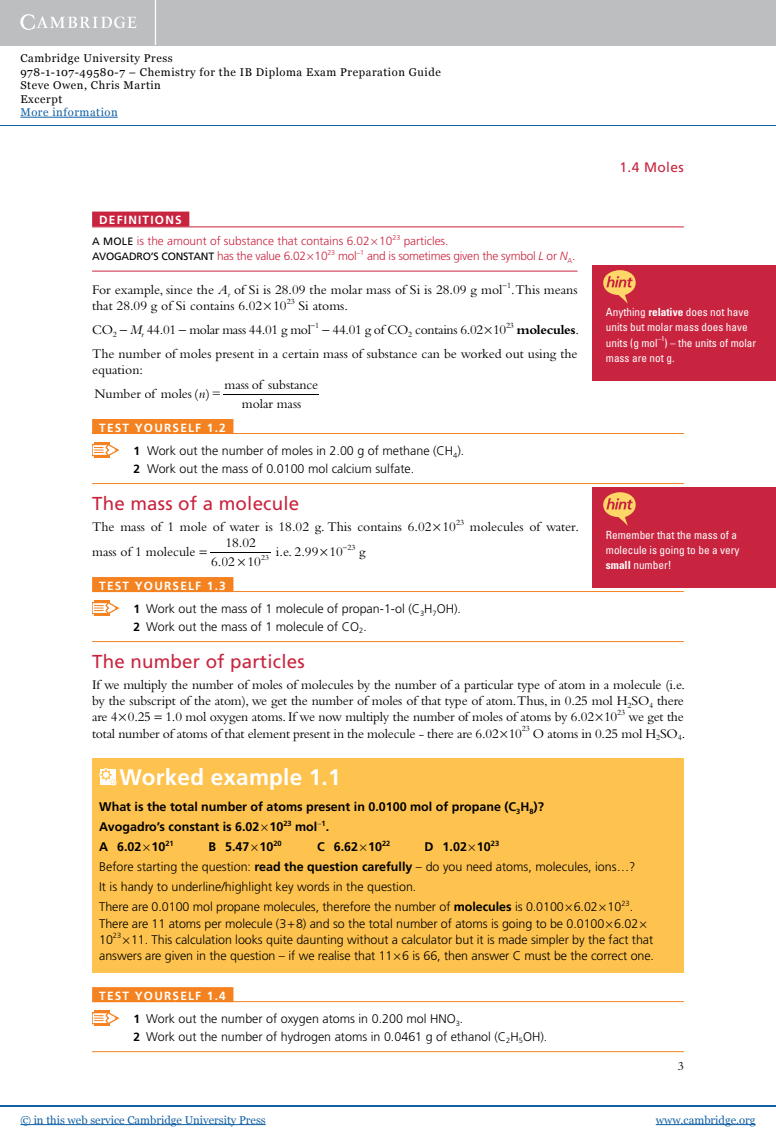
<style>
.page{position:relative;width:776px;height:1144px;background:#fff}
.page>*{position:absolute;margin:0;border:0;box-sizing:border-box;transform-origin:0 0}
.t1{font:700 22.5px "Frutiger";letter-spacing:.01em;color:#fff}
.t2{font:18.75px "Frutiger";letter-spacing:.01em;color:#c9243f}
.t3{font:13.75px/16.2px "Bembo";color:#000;text-align:right}
.t4{font:13.75px/23.8px "Bembo";letter-spacing:-.02em;color:#000}
.t5{font:13.75px "Frutiger";letter-spacing:.03em;color:#c9243f}
.t6{font:italic 13.75px "Bembo";color:#000}
.t7{font:300 12.5px/17.5px "Frutiger";color:#000}
.t8{font:700 12.5px/20px "Frutiger";color:#000}
.t9{font:12.5px "Bembo";color:#000}
.t10{font:300 11.88px/21px "Frutiger";color:#c9243f}
.t11{font:700 11.88px "Frutiger";letter-spacing:.1em;color:#fff}
.t12{font:300 11.88px "Frutiger";letter-spacing:-.02em;color:#c9243f}
.t13{font:condensed 11.25px/15px "Univers";color:#fff}
.t14{font:11.25px/13.4px "Georgia";letter-spacing:.05em;color:#000}
.t15{font:11.25px "Georgia";color:#115fa4}
.t16{font:11.25px "Georgia";letter-spacing:.05em;color:#115fa4}
.t17{font:10.62px "Frutiger";letter-spacing:-.02em;color:#000}
.t18{font:8.25px "Bembo";color:#000}
.t19{font:700 7.5px "Frutiger";color:#000}
.t20{font:300 7.5px "Frutiger";color:#000}
.t21{font:300 7.12px "Frutiger";color:#c9243f}
.s1{font-weight:700;color:#fff}
.s2{font-weight:400;font-size:10.62px;color:#000}
.s3{font-weight:300;font-size:11.88px;color:#c9243f}
.s4{font-style:italic}
.s5{font-weight:700}
.s6{font-weight:700;font-size:11.88px}
</style>
<div class="page">
<div style="left:0;top:0;width:776px;height:45px;background:#bcbec0"></div>
<hr style="left:155px;top:0;width:1px;height:45px;background:#fff">
<svg style="left:20px;top:14px;width:117px;height:16px"></svg>
<hr style="left:20px;top:117px;width:98px;height:1px;background:#115fa4">
<hr style="left:0;top:125px;width:776px;height:1px;background:#115fa4">
<hr style="left:0;top:1104px;width:776px;height:1px;background:#115fa4">
<hr style="left:20px;top:1124px;width:246px;height:1px;background:#115fa4">
<hr style="left:656px;top:1124px;width:100px;height:1px;background:#115fa4">
<div style="left:92px;top:758px;width:592px;height:214px;background:#fec34e"></div>
<div style="left:92px;top:211px;width:97px;height:15px;background:#c9243f"></div>
<hr style="left:92px;top:226px;width:592px;height:1px;background:#c9243f">
<hr style="left:92px;top:271px;width:486px;height:1px;background:#c9243f">
<div style="left:92px;top:419px;width:141px;height:15px;background:#f58220"></div>
<hr style="left:92px;top:433px;width:592px;height:1px;background:#f58220">
<hr style="left:92px;top:483px;width:592px;height:1px;background:#f58220">
<div style="left:92px;top:577px;width:141px;height:15px;background:#f58220"></div>
<hr style="left:92px;top:591px;width:592px;height:1px;background:#f58220">
<hr style="left:92px;top:641px;width:592px;height:1px;background:#f58220">
<div style="left:92px;top:986px;width:141px;height:15px;background:#f58220"></div>
<hr style="left:92px;top:1001px;width:592px;height:1px;background:#f58220">
<hr style="left:92px;top:1051px;width:592px;height:1px;background:#f58220">
<hr style="left:224px;top:393px;width:95px;height:1px;background:#000">
<svg style="left:92px;top:442px;width:28px;height:15px"></svg>
<hr style="left:211px;top:551px;width:60px;height:1px;background:#000">
<svg style="left:92px;top:600px;width:28px;height:15px"></svg>
<svg style="left:99px;top:768px;width:18px;height:18px"></svg>
<svg style="left:92px;top:1010px;width:28px;height:15px"></svg>
<div style="left:592px;top:265px;width:184px;height:115px;background:#c9243f"></div>
<svg style="left:603px;top:270px;width:33px;height:33px"></svg>
<div style="left:592px;top:487px;width:184px;height:100px;background:#c9243f"></div>
<svg style="left:603px;top:492px;width:33px;height:33px"></svg>
<p class="t14" style="left:20px;top:51px;width:422px">Cambridge University Press<br>978-1-107-49580-7 – Chemistry for the IB Diploma Exam Preparation Guide Steve Owen, Chris Martin<br>Excerpt</p>
<p class="t16" style="left:20px;top:104px;width:99px">More information</p>
<p class="t10" style="left:92px;top:209px;width:302px;text-indent:7px"><span class="s1">DEFINITIONS<br></span><span class="s2">A MOLE</span> is the amount of substance that contains 6.02 10</p>
<p class="t21" style="left:392px;top:233px;width:9px">23</p>
<p class="t10" style="left:404px;top:231px;width:46px">particles.</p>
<p class="t17" style="left:92px;top:250px;width:237px">AVOGADRO’S CONSTANT <span class="s3">has the value 6.02 10</span></p>
<p class="t21" style="left:327px;top:248px;width:9px">23</p>
<p class="t10" style="left:338px;top:246px;width:20px">mol</p>
<p class="t21" style="left:356px;top:248px;width:9px">−1</p>
<p class="t12" style="left:367px;top:249px;width:210px">and is sometimes given the symbol <span class="s4">L</span> or <span class="s4">N</span><sub>A</sub>.</p>
<p class="t3" style="left:92px;top:281px;width:412px">For example, since the <span class="s4">A</span><sub>r</sub> of Si is 28.09 the molar mass of Si is 28.09 g mol</p>
<p class="t18" style="left:503px;top:280px;width:10px">−1</p>
<p class="t3" style="left:511px;top:281px;width:68px">. This means</p>
<p class="t3" style="left:92px;top:297px;width:196px">that 28.09 g of Si contains 6.02 10</p>
<p class="t18" style="left:287px;top:296px;width:10px">23</p>
<p class="t4" style="left:92px;top:294px;width:257px;text-indent:206px">Si atoms.<br>CO<sub>2</sub> − <span class="s4">M</span><sub>r</sub> 44.01 − molar mass 44.01 g mol</p>
<p class="t18" style="left:311px;top:320px;width:10px">−1</p>
<p class="t4" style="left:322px;top:317px;width:186px">− 44.01 g of CO<sub>2</sub> contains 6.02 10</p>
<p class="t18" style="left:506px;top:320px;width:9px">23</p>
<p class="t3" style="left:92px;top:317px;width:488px;line-height:23.8px"><span class="s5">molecules</span>.<br>The number of moles present in a certain mass of substance can be worked out using the</p>
<p class="t3" style="left:92px;top:357px;width:130px;line-height:23.8px;text-align:left">equation:<br>Number of moles ( )=</p>
<p class="t3" style="left:225px;top:374px;width:95px;line-height:19.8px;text-align:center">mass of substance molar mass</p>
<p class="t6" style="left:199px;top:385px;width:8px">n</p>
<p class="t11" style="left:99px;top:420px;width:128px">TEST YOURSELF 1.2</p>
<p class="t7" style="left:133px;top:442px;width:332px"><span class="s6">1</span> Work out the number of moles in 2.00 g of methane (CH<sub>4</sub>).<br><span class="s6">2</span> Work out the mass of 0.0100 mol calcium sulfate.</p>
<h2 class="t2" style="left:92px;top:492px;width:209px">The mass of a molecule</h2>
<p class="t3" style="left:92px;top:518px;width:365px">The mass of 1 mole of water is 18.02 g. This contains 6.02 10</p>
<p class="t18" style="left:456px;top:517px;width:10px">23</p>
<p class="t3" style="left:470px;top:518px;width:111px">molecules of water.</p>
<p class="t3" style="left:92px;top:543px;width:105px">mass of 1 molecule</p>
<p class="t3" style="left:225px;top:534px;width:32px">18.02</p>
<p class="t3" style="left:211px;top:543px;width:133px">6.02 10<sub>23</sub> i.e. 2.99 10</p>
<p class="t18" style="left:343px;top:542px;width:14px">−23</p>
<p class="t3" style="left:359px;top:543px;width:8px">g</p>
<p class="t5" style="left:619px;top:159px;width:66px">1.4 Moles</p>
<p class="t13" style="left:606px;top:305px;width:152px">Anything <span class="s5">relative</span> does not have units but molar mass does have units (g mol−<sup>1</sup>) – the units of molar mass are not g.</p>
<p class="t13" style="left:606px;top:527px;width:135px">Remember that the mass of a molecule is going to be a very <span class="s5">small</span> number!</p>
<p class="t11" style="left:99px;top:578px;width:128px">TEST YOURSELF 1.3</p>
<p class="t7" style="left:133px;top:600px;width:329px"><span class="s6">1</span> Work out the mass of 1 molecule of propan-1-ol (C<sub>3</sub>H<sub>7</sub>OH).<br><span class="s6">2</span> Work out the mass of 1 molecule of CO<sub>2</sub>.</p>
<h2 class="t2" style="left:92px;top:650px;width:214px">The number of particles</h2>
<p class="t3" style="left:92px;top:676px;width:595px;text-align:justify">If we multiply the number of moles of molecules by the number of a particular type of atom in a molecule (i.e. by the subscript of the atom), we get the number of moles of that type of atom. Thus, in 0.25 mol H<sub>2</sub>SO<sub>4</sub> there are 4 0.25 1.0 mol oxygen atoms. If we now multiply the number of moles of atoms by 6.02 10<sup>23</sup> we get the total number of atoms of that element present in the molecule - there are 6.02 10<sup>23</sup> O atoms in 0.25 mol H<sub>2</sub>SO<sub>4</sub>.</p>
<h1 class="t1" style="left:120px;top:764px;width:223px">Worked example 1.1</h1>
<p class="t8" style="left:99px;top:797px;width:446px">What is the total number of atoms present in 0.0100 mol of propane (C<sub>3</sub>H<sub>8</sub>)?<br>Avogadro’s constant is 6.02 10</p>
<p class="t19" style="left:283px;top:818px;width:10px">23</p>
<p class="t8" style="left:295px;top:817px;width:24px">mol</p>
<p class="t19" style="left:317px;top:818px;width:10px">−1</p>
<p class="t8" style="left:326px;top:817px;width:5px">.</p>
<p class="t8" style="left:99px;top:837px;width:76px">A 6.02 10<sup>21</sup></p>
<p class="t8" style="left:208px;top:837px;width:75px">B 5.47 10<sup>20</sup></p>
<p class="t8" style="left:317px;top:837px;width:75px">C 6.62 10<sup>22</sup></p>
<p class="t7" style="left:99px;top:837px;width:538px;line-height:20px;text-indent:325px"><span class="s5">D 1.02 10</span><sup>23<br></sup>Before starting the question: <span class="s5">read the question carefully</span> – do you need atoms, molecules, ions…?<br>It is handy to underline/highlight key words in the question.<br>There are 0.0100 mol propane molecules, therefore the number of <span class="s5">molecules</span> is 0.0100 6.02 10</p>
<p class="t20" style="left:621px;top:898px;width:10px">23</p>
<p class="t7" style="left:99px;top:899px;width:541px;line-height:16.2px;text-indent:530px">.<br>There are 11 atoms per molecule (3 8) and so the total number of atoms is going to be 0.0100 6.02<br>10</p>
<p class="t20" style="left:113px;top:931px;width:10px">23</p>
<p class="t7" style="left:99px;top:931px;width:556px;line-height:16.2px;text-align:right">11. This calculation looks quite daunting without a calculator but it is made simpler by the fact that answers are given in the question – if we realise that 11 6 is 66, then answer C must be the correct one.</p>
<p class="t11" style="left:99px;top:988px;width:128px">TEST YOURSELF 1.4</p>
<p class="t7" style="left:133px;top:1010px;width:415px"><span class="s6">1</span> Work out the number of oxygen atoms in 0.200 mol HNO<sub>3</sub>.<br><span class="s6">2</span> Work out the number of hydrogen atoms in 0.0461 g of ethanol (C<sub>2</sub>H<sub>5</sub>OH).</p>
<p class="t9" style="left:678px;top:1058px;width:8px">3</p>
<p class="t15" style="left:20px;top:1111px;width:247px">© in this web service Cambridge University Press</p>
<p class="t15" style="left:656px;top:1111px;width:101px">www.cambridge.org</p>
</div>
